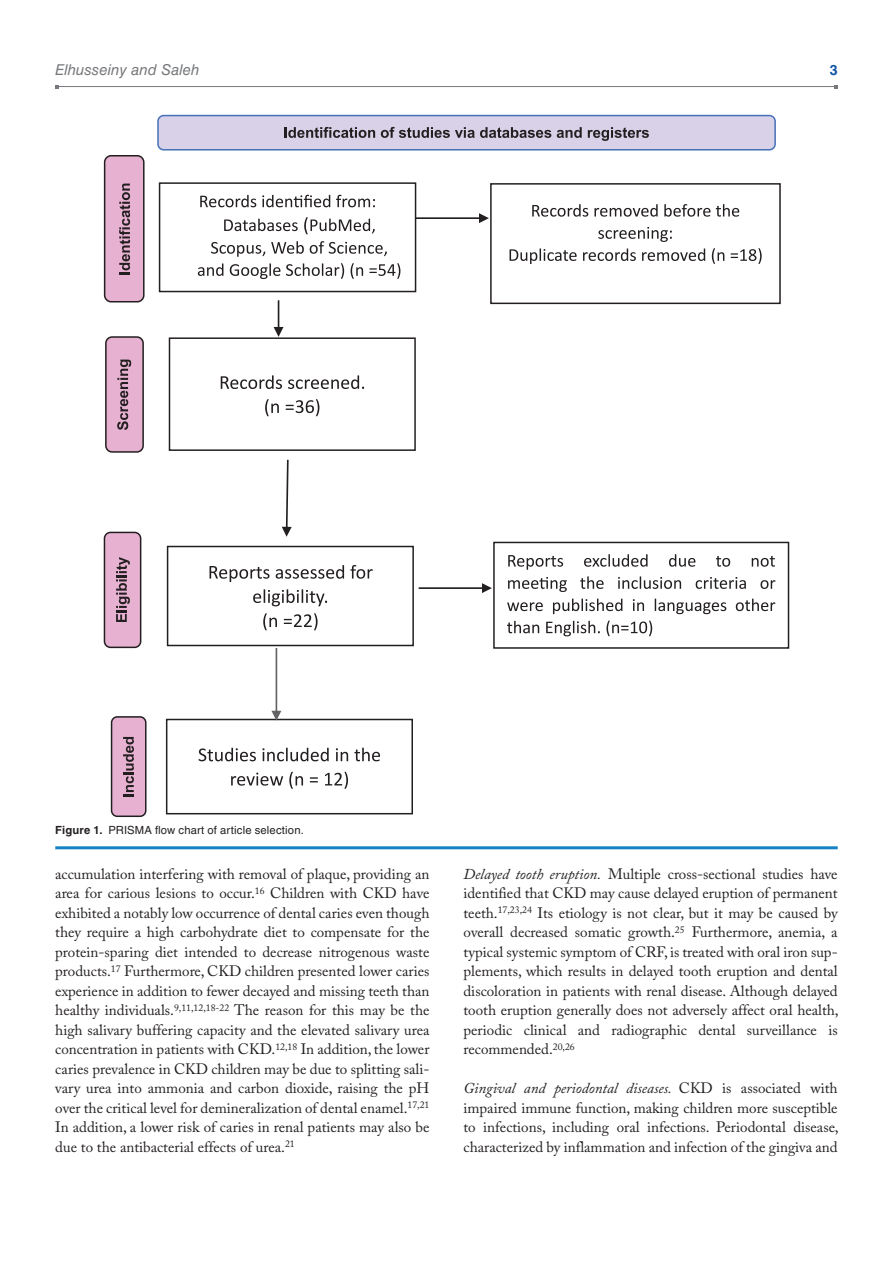
<style>
.page{position:relative;width:893px;height:1263px;background:#fff}
.page>*{position:absolute;margin:0;border:0;box-sizing:border-box;transform-origin:0 0}
.t1{font:15px/19.5px "Adobe Caslon Pro";color:#231f20;text-align:justify}
.t2{font:italic 15px "Helvetica LT Std";color:#76787b}
.t3{font:700 14.25px "Helvetica LT Std";color:#1055a4}
.t4{font:11.25px "Helvetica LT Std";letter-spacing:.015em;color:#231f20}
.s1{font-weight:700}
.s2{font-style:italic}
</style>
<div class="page">
<hr style="left:57px;top:86px;width:779px;height:1px;background:#76787b">
<hr style="left:55px;top:846px;width:783px;height:3px;background:#1582c5">
<div style="left:159px;top:182px;width:257px;height:110px;border:2px solid #231f20"></div>
<svg style="left:200px;top:195px;width:56px;height:12px"></svg>
<svg style="left:262px;top:195px;width:68px;height:12px"></svg>
<svg style="left:336px;top:195px;width:39px;height:12px"></svg>
<svg style="left:224px;top:219px;width:74px;height:12px"></svg>
<svg style="left:304px;top:217px;width:71px;height:17px"></svg>
<svg style="left:211px;top:242px;width:54px;height:15px"></svg>
<svg style="left:271px;top:241px;width:33px;height:13px"></svg>
<svg style="left:310px;top:241px;width:77px;height:15px"></svg>
<svg style="left:198px;top:263px;width:25px;height:13px"></svg>
<svg style="left:230px;top:263px;width:50px;height:16px"></svg>
<svg style="left:286px;top:263px;width:58px;height:16px"></svg>
<svg style="left:351px;top:263px;width:12px;height:16px"></svg>
<svg style="left:369px;top:263px;width:31px;height:16px"></svg>
<div style="left:490px;top:183px;width:291px;height:121px;border:2px solid #231f20"></div>
<svg style="left:532px;top:204px;width:56px;height:13px"></svg>
<svg style="left:594px;top:204px;width:64px;height:13px"></svg>
<svg style="left:664px;top:204px;width:46px;height:13px"></svg>
<svg style="left:716px;top:204px;width:23px;height:13px"></svg>
<svg style="left:598px;top:227px;width:74px;height:15px"></svg>
<svg style="left:509px;top:248px;width:68px;height:16px"></svg>
<svg style="left:583px;top:248px;width:53px;height:13px"></svg>
<svg style="left:642px;top:248px;width:63px;height:13px"></svg>
<svg style="left:712px;top:248px;width:12px;height:16px"></svg>
<svg style="left:731px;top:248px;width:31px;height:16px"></svg>
<div style="left:169px;top:337px;width:247px;height:114px;border:2px solid #231f20"></div>
<svg style="left:221px;top:375px;width:61px;height:14px"></svg>
<svg style="left:288px;top:375px;width:76px;height:14px"></svg>
<svg style="left:265px;top:399px;width:14px;height:17px"></svg>
<svg style="left:286px;top:399px;width:33px;height:17px"></svg>
<div style="left:167px;top:546px;width:247px;height:100px;border:2px solid #231f20"></div>
<svg style="left:209px;top:566px;width:60px;height:16px"></svg>
<svg style="left:276px;top:565px;width:68px;height:14px"></svg>
<svg style="left:350px;top:565px;width:23px;height:14px"></svg>
<svg style="left:253px;top:589px;width:74px;height:17px"></svg>
<svg style="left:263px;top:613px;width:14px;height:17px"></svg>
<svg style="left:284px;top:613px;width:34px;height:17px"></svg>
<div style="left:493px;top:542px;width:296px;height:107px;border:2px solid #231f20"></div>
<svg style="left:508px;top:555px;width:55px;height:15px"></svg>
<svg style="left:584px;top:554px;width:64px;height:13px"></svg>
<svg style="left:669px;top:554px;width:26px;height:13px"></svg>
<svg style="left:716px;top:556px;width:14px;height:11px"></svg>
<svg style="left:752px;top:556px;width:23px;height:11px"></svg>
<svg style="left:508px;top:577px;width:59px;height:15px"></svg>
<svg style="left:580px;top:576px;width:24px;height:13px"></svg>
<svg style="left:618px;top:576px;width:63px;height:13px"></svg>
<svg style="left:696px;top:577px;width:50px;height:12px"></svg>
<svg style="left:760px;top:580px;width:15px;height:9px"></svg>
<svg style="left:507px;top:602px;width:36px;height:9px"></svg>
<svg style="left:553px;top:599px;width:69px;height:15px"></svg>
<svg style="left:633px;top:599px;width:11px;height:12px"></svg>
<svg style="left:655px;top:599px;width:71px;height:15px"></svg>
<svg style="left:736px;top:599px;width:39px;height:12px"></svg>
<svg style="left:507px;top:621px;width:32px;height:12px"></svg>
<svg style="left:546px;top:621px;width:54px;height:15px"></svg>
<svg style="left:606px;top:621px;width:46px;height:15px"></svg>
<div style="left:166px;top:719px;width:247px;height:95px;border:2px solid #231f20"></div>
<svg style="left:199px;top:748px;width:57px;height:13px"></svg>
<svg style="left:262px;top:748px;width:67px;height:13px"></svg>
<svg style="left:336px;top:748px;width:12px;height:13px"></svg>
<svg style="left:354px;top:748px;width:26px;height:13px"></svg>
<svg style="left:231px;top:773px;width:52px;height:13px"></svg>
<svg style="left:289px;top:772px;width:14px;height:17px"></svg>
<svg style="left:310px;top:777px;width:8px;height:5px"></svg>
<svg style="left:325px;top:772px;width:23px;height:17px"></svg>
<svg style="left:416px;top:213px;width:73px;height:10px"></svg>
<svg style="left:419px;top:583px;width:73px;height:10px"></svg>
<div style="left:158px;top:116px;width:617px;height:34px;background:#d8d1e7;border-radius:6px"></div>
<div style="left:157px;top:115px;width:619px;height:36px;border:2px solid #4671b8;border-radius:6px"></div>
<svg style="left:285px;top:127px;width:90px;height:11px"></svg>
<svg style="left:381px;top:127px;width:170px;height:11px"></svg>
<svg style="left:557px;top:127px;width:25px;height:11px"></svg>
<svg style="left:588px;top:127px;width:61px;height:14px"></svg>
<div style="left:105px;top:156px;width:39px;height:146px;background:#e7b1d1;border-radius:7px"></div>
<div style="left:104px;top:155px;width:41px;height:147px;border:2px solid #231f20;border-radius:7px"></div>
<svg style="left:119px;top:184px;width:11px;height:90px"></svg>
<div style="left:106px;top:337px;width:37px;height:115px;background:#e7b1d1;border-radius:6px"></div>
<div style="left:105px;top:336px;width:39px;height:117px;border:2px solid #231f20;border-radius:6px"></div>
<svg style="left:117px;top:360px;width:14px;height:70px"></svg>
<div style="left:112px;top:717px;width:34px;height:99px;background:#e7b1d1;border-radius:6px"></div>
<div style="left:111px;top:716px;width:36px;height:101px;border:2px solid #231f20;border-radius:6px"></div>
<svg style="left:123px;top:737px;width:11px;height:59px"></svg>
<svg style="left:274px;top:300px;width:9px;height:37px"></svg>
<div style="left:104px;top:532px;width:37px;height:115px;background:#e7b1d1;border-radius:6px"></div>
<div style="left:104px;top:532px;width:37px;height:116px;border:2px solid #231f20;border-radius:6px"></div>
<svg style="left:116px;top:557px;width:14px;height:65px"></svg>
<svg style="left:271px;top:648px;width:10px;height:73px"></svg>
<svg style="left:282px;top:460px;width:10px;height:77px"></svg>
<p class="t2" style="left:55px;top:61px;width:146px">Elhusseiny and Saleh</p>
<p class="t3" style="left:830px;top:61px;width:9px">3</p>
<p class="t4" style="left:55px;top:823px;width:250px"><span class="s1">Figure 1.</span> PRISMA flow chart of article selection.</p>
<p class="t1" style="left:55px;top:864px;width:376px">accumulation interfering with removal of plaque, providing an area for carious lesions to occur.<sup>16</sup> Children with CKD have exhibited a notably low occurrence of dental caries even though they require a high carbohydrate diet to compensate for the protein-sparing diet intended to decrease nitrogenous waste products.<sup>17</sup> Furthermore, CKD children presented lower caries experience in addition to fewer decayed and missing teeth than healthy individuals.<sup>9,11,12,18-22</sup> The reason for this may be the high salivary buffering capacity and the elevated salivary urea concentration in patients with CKD.<sup>12,18</sup> In addition, the lower caries prevalence in CKD children may be due to splitting sali&shy;vary urea into ammonia and carbon dioxide, raising the pH over the critical level for demineralization of dental enamel.<sup>17,21<br></sup>In addition, a lower risk of caries in renal patients may also be due to the antibacterial effects of urea.<sup>21</sup></p>
<p class="t1" style="left:463px;top:864px;width:377px"><span class="s2">Delayed tooth eruption.</span> Multiple cross-sectional studies have identified that CKD may cause delayed eruption of permanent teeth.<sup>17,23,24</sup> Its etiology is not clear, but it may be caused by overall decreased somatic growth.<sup>25</sup> Furthermore, anemia, a typical systemic symptom of CRF, is treated with oral iron sup&shy;plements, which results in delayed tooth eruption and dental discoloration in patients with renal disease. Although delayed tooth eruption generally does not adversely affect oral health, periodic clinical and radiographic dental surveillance is recommended.<sup>20,26</sup></p>
<p class="t1" style="left:463px;top:1078px;width:377px"><span class="s2">Gingival and periodontal diseases.</span> CKD is associated with impaired immune function, making children more susceptible to infections, including oral infections. Periodontal disease, characterized by inflammation and infection of the gingiva and</p>
</div>
